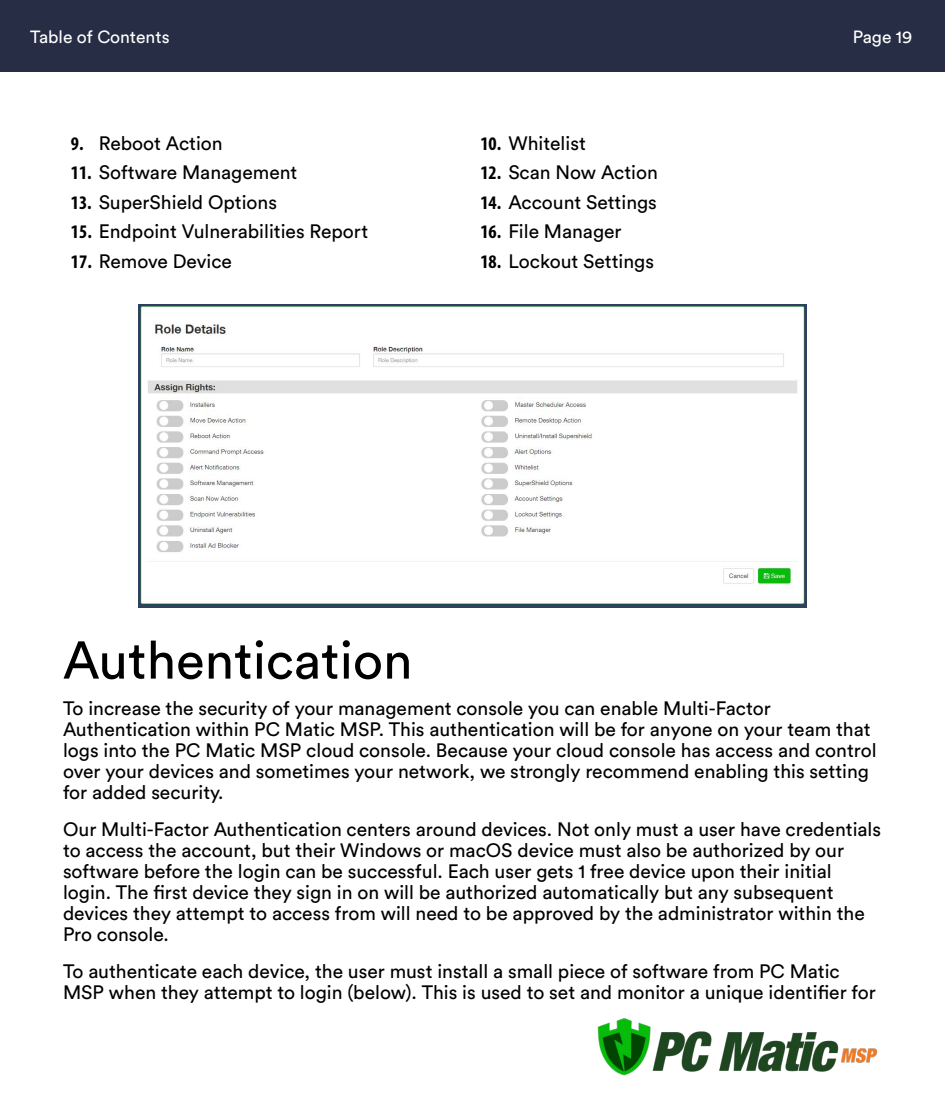
<style>
.page{position:relative;width:945px;height:1097px;background:#fff}
.page>*{position:absolute;margin:0;border:0;box-sizing:border-box;transform-origin:0 0}
.t1{font:52.5px "Circular Std";color:#000}
.t2{font:19.25px/21px "Circular Std";color:#000}
.t3{font:17.5px "Circular Std";color:#fff}
.s1{font-family:"Myriad Pro";font-weight:700;font-stretch:condensed}
</style>
<div class="page">
<div style="left:0;top:0;width:945px;height:71px;background:#262d44"></div>
<img style="left:597px;top:1018px;width:281px;height:58px">
<img style="left:138px;top:305px;width:669px;height:302px">
<p class="t3" style="left:30px;top:26px;width:141px">Table of Contents</p>
<p class="t3" style="left:853px;top:26px;width:61px">Page 19</p>
<p class="t2" style="left:71px;top:132px;width:153px"><span class="s1">9.</span> Reboot Action</p>
<p class="t2" style="left:480px;top:132px;width:107px"><span class="s1">10.</span> Whitelist</p>
<p class="t2" style="left:71px;top:162px;width:228px"><span class="s1">11.</span> Software Management</p>
<p class="t2" style="left:480px;top:162px;width:179px"><span class="s1">12.</span> Scan Now Action</p>
<p class="t2" style="left:71px;top:191px;width:208px"><span class="s1">13.</span> SuperShield Options</p>
<p class="t2" style="left:480px;top:191px;width:178px"><span class="s1">14.</span> Account Settings</p>
<p class="t2" style="left:71px;top:221px;width:299px"><span class="s1">15.</span> Endpoint Vulnerabilities Report</p>
<p class="t2" style="left:480px;top:221px;width:143px"><span class="s1">16.</span> File Manager</p>
<p class="t2" style="left:71px;top:250px;width:162px"><span class="s1">17.</span> Remove Device</p>
<p class="t2" style="left:480px;top:250px;width:175px"><span class="s1">18.</span> Lockout Settings</p>
<h1 class="t1" style="left:63px;top:628px;width:351px">Authentication</h1>
<p class="t2" style="left:63px;top:697px;width:815px">To increase the security of your management console you can enable Multi-Factor Authentication within PC Matic MSP. This authentication will be for anyone on your team that logs into the PC Matic MSP cloud console. Because your cloud console has access and control over your devices and sometimes your network, we strongly recommend enabling this setting for added security.</p>
<p class="t2" style="left:63px;top:818px;width:820px">Our Multi-Factor Authentication centers around devices. Not only must a user have credentials to access the account, but their Windows or macOS device must also be authorized by our software before the login can be successful. Each user gets 1 free device upon their initial login. The first device they sign in on will be authorized automatically but any subsequent devices they attempt to access from will need to be approved by the administrator within the Pro console.</p>
<p class="t2" style="left:63px;top:960px;width:814px">To authenticate each device, the user must install a small piece of software from PC Matic<br>MSP when they attempt to login (below). This is used to set and monitor a unique identifier for</p>
</div>
